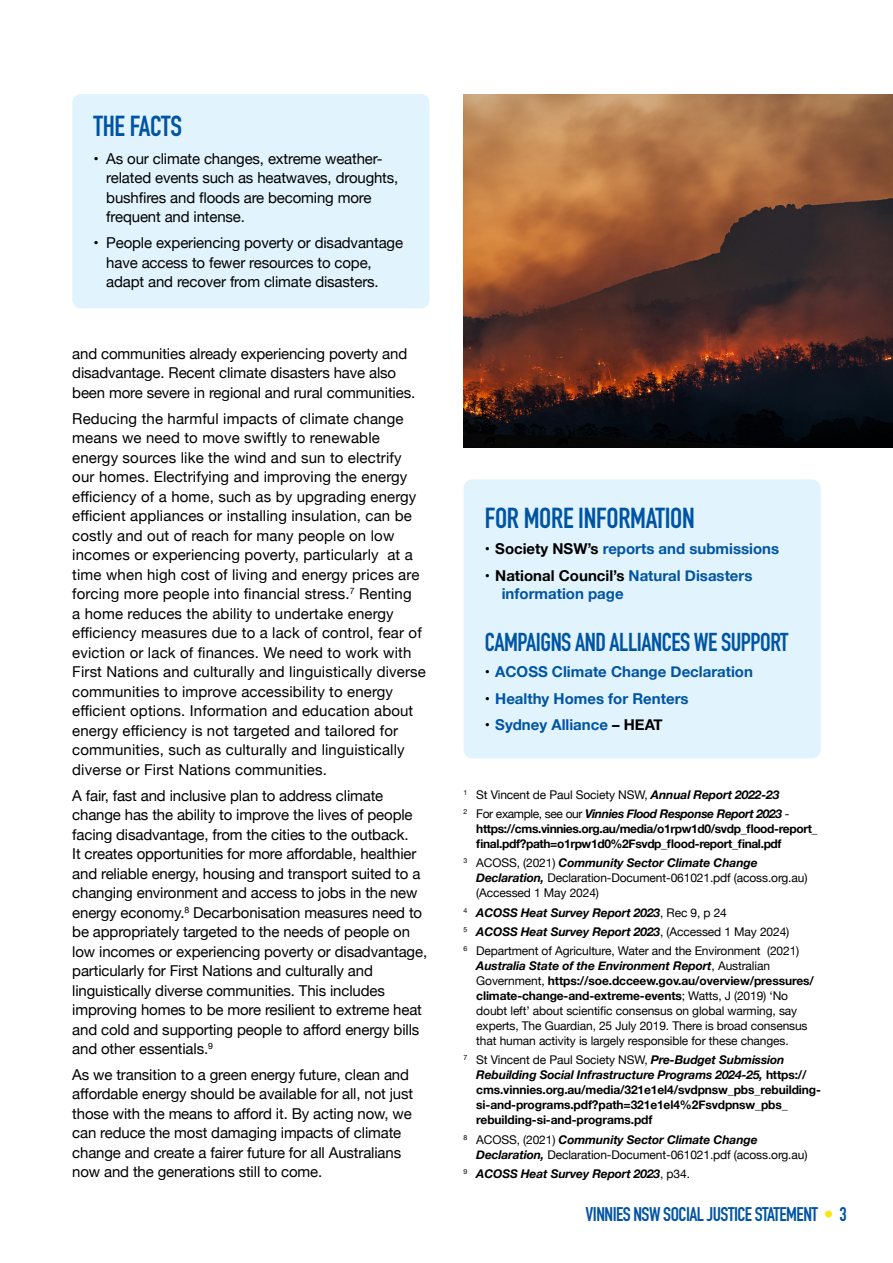
<style>
.page{position:relative;width:893px;height:1263px;background:#fff}
.page>*{position:absolute;margin:0;border:0;box-sizing:border-box;transform-origin:0 0}
.t1{font:700 28.5px "DIN Condensed";letter-spacing:-.01em;color:#0054a4}
.t2{font:700 25.5px "DIN Condensed";letter-spacing:-.02em;color:#0054a4}
.t3{font:700 19.5px "DIN Condensed";letter-spacing:-.025em;color:#0054a4}
.t4{font:15px/19.5px "Helvetica Neue";letter-spacing:-.01em;color:#000}
.t5{font:15px/19.5px "Helvetica Neue";letter-spacing:.01em;color:#000}
.t6{font:700 15px/18px "Helvetica Neue";color:#0054a4}
.t7{font:12px/15px "Helvetica Neue";letter-spacing:-.01em;color:#000}
.t8{font:700 12px/15px "Helvetica Neue";letter-spacing:-.01em;color:#000}
.t9{font:700 12px/15px "Helvetica Neue";letter-spacing:-.03em;color:#000}
.t10{font:italic 700 12px/19.2px "Helvetica Neue";letter-spacing:-.03em;color:#000}
.t11{font:italic 700 12px "Helvetica Neue";letter-spacing:-.01em;color:#000}
.s1{color:#000}
.s2{font-weight:400;font-style:normal}
.s3{font-weight:700;font-style:italic}
.s4{font-weight:700}
.s5{font-weight:400}
.s6{font-style:italic}
.s7{color:#fce50c}
</style>
<div class="page">
<div style="left:72px;top:94px;width:357px;height:214px;background:#e1f4fd;border-radius:9px"></div>
<img style="left:463px;top:94px;width:430px;height:354px">
<div style="left:463px;top:479px;width:358px;height:279px;background:#e1f4fd;border-radius:9px"></div>
<h1 class="t1" style="left:94px;top:107px;width:90px">THE FACTS</h1>
<p class="t4" style="left:106px;top:149px;width:294px;text-indent:-13px">• As our climate changes, extreme weather&shy;related events such as heatwaves, droughts, bushfires and floods are becoming more frequent and intense.</p>
<p class="t4" style="left:106px;top:234px;width:298px;text-indent:-13px">• People experiencing poverty or disadvantage have access to fewer resources to cope, adapt and recover from climate disasters.</p>
<p class="t4" style="left:72px;top:344px;width:344px">and communities already experiencing poverty and disadvantage. Recent climate disasters have also been more severe in regional and rural communities.</p>
<p class="t5" style="left:72px;top:409px;width:355px">Reducing the harmful impacts of climate change means we need to move swiftly to renewable energy sources like the wind and sun to electrify our homes. Electrifying and improving the energy efficiency of a home, such as by upgrading energy efficient appliances or installing insulation, can be costly and out of reach for many people on low incomes or experiencing poverty, particularly at a time when high cost of living and energy prices are forcing more people into financial stress.<sup>7</sup> Renting<br>a home reduces the ability to undertake energy efficiency measures due to a lack of control, fear of eviction or lack of finances. We need to work with First Nations and culturally and linguistically diverse communities to improve accessibility to energy efficient options. Information and education about energy efficiency is not targeted and tailored for communities, such as culturally and linguistically diverse or First Nations communities.</p>
<p class="t4" style="left:72px;top:786px;width:356px">A fair, fast and inclusive plan to address climate change has the ability to improve the lives of people facing disadvantage, from the cities to the outback.<br>It creates opportunities for more affordable, healthier and reliable energy, housing and transport suited to a changing environment and access to jobs in the new energy economy.<sup>8</sup> Decarbonisation measures need to be appropriately targeted to the needs of people on low incomes or experiencing poverty or disadvantage, particularly for First Nations and culturally and linguistically diverse communities. This includes improving homes to be more resilient to extreme heat and cold and supporting people to afford energy bills and other essentials.<sup>9</sup></p>
<p class="t4" style="left:72px;top:1066px;width:342px">As we transition to a green energy future, clean and affordable energy should be available for all, not just those with the means to afford it. By acting now, we can reduce the most damaging impacts of climate change and create a fairer future for all Australians now and the generations still to come.</p>
<h1 class="t1" style="left:485px;top:499px;width:211px">FOR MORE INFORMATION</h1>
<p class="t6" style="left:485px;top:540px;width:296px"><span class="s1">• Society NSW’s</span> reports and submissions</p>
<p class="t6" style="left:502px;top:567px;width:252px;text-indent:-17px"><span class="s1">• National Council’s</span> Natural Disasters information page</p>
<h2 class="t2" style="left:485px;top:625px;width:305px">CAMPAIGNS AND ALLIANCES WE SUPPORT</h2>
<p class="t6" style="left:485px;top:663px;width:270px"><span class="s1">•</span> ACOSS Climate Change Declaration</p>
<p class="t6" style="left:485px;top:690px;width:205px"><span class="s1">•</span> Healthy Homes for Renters</p>
<p class="t6" style="left:485px;top:716px;width:179px"><span class="s1">•</span> Sydney Alliance <span class="s1">– HEAT</span></p>
<p class="t10" style="left:463px;top:785px;width:327px"><sup>1</sup> <span class="s2">St Vincent de Paul Society NSW,</span> Annual Report 2022-23<br><sup>2</sup> <span class="s2">For example, see our</span> Vinnies Flood Response Report 2023 <span class="s2">-</span></p>
<p class="t9" style="left:476px;top:822px;width:343px">https://cms.vinnies.org.au/media/o1rpw1d0/svdp_flood-report_ final.pdf?path=o1rpw1d0%2Fsvdp_flood-report_final.pdf</p>
<p class="t7" style="left:476px;top:856px;width:333px;text-indent:-13px"><sup>3</sup> ACOSS, (2021) <span class="s3">Community Sector Climate Change<br>Declaration,</span> Declaration-Document-061021.pdf (acoss.org.au) (Accessed 1 May 2024)</p>
<p class="t7" style="left:463px;top:903px;width:337px;line-height:19.2px"><sup>4</sup> <span class="s3">ACOSS Heat Survey Report 2023</span>, Rec 9, p 24<br><sup>5</sup> <span class="s3">ACOSS Heat Survey Report 2023</span>, (Accessed 1 May 2024)<br><sup>6</sup> Department of Agriculture, Water and the Environment (2021)</p>
<p class="t7" style="left:476px;top:959px;width:339px"><span class="s3">Australia State of the Environment Report</span>, Australian Government, <span class="s4">https://soe.dcceew.gov.au/overview/pressures/ climate-change-and-extreme-events</span>; Watts, J (2019) ‘No doubt left’ about scientific consensus on global warming, say experts, The Guardian, 25 July 2019. There is broad consensus that human activity is largely responsible for these changes.</p>
<p class="t8" style="left:476px;top:1053px;width:346px;text-indent:-13px"><sup>7</sup> <span class="s5">St Vincent de Paul Society NSW,</span> <span class="s6">Pre-Budget Submission Rebuilding Social Infrastructure Programs 2024-25,</span> https:// cms.vinnies.org.au/media/321e1el4/svdpnsw_pbs_rebuilding&shy;si-and-programs.pdf?path=321e1el4%2Fsvdpnsw_pbs_ rebuilding-si-and-programs.pdf</p>
<p class="t7" style="left:476px;top:1132px;width:333px;text-indent:-13px"><sup>8</sup> ACOSS, (2021) <span class="s3">Community Sector Climate Change<br>Declaration,</span> Declaration-Document-061021.pdf (acoss.org.au)</p>
<p class="t11" style="left:463px;top:1164px;width:228px"><sup>9</sup> ACOSS Heat Survey Report 2023<span class="s2">, p34.</span></p>
<h3 class="t3" style="left:585px;top:1201px;width:263px">VINNIES NSW SOCIAL JUSTICE STATEMENT <span class="s7">•</span> 3</h3>
</div>
